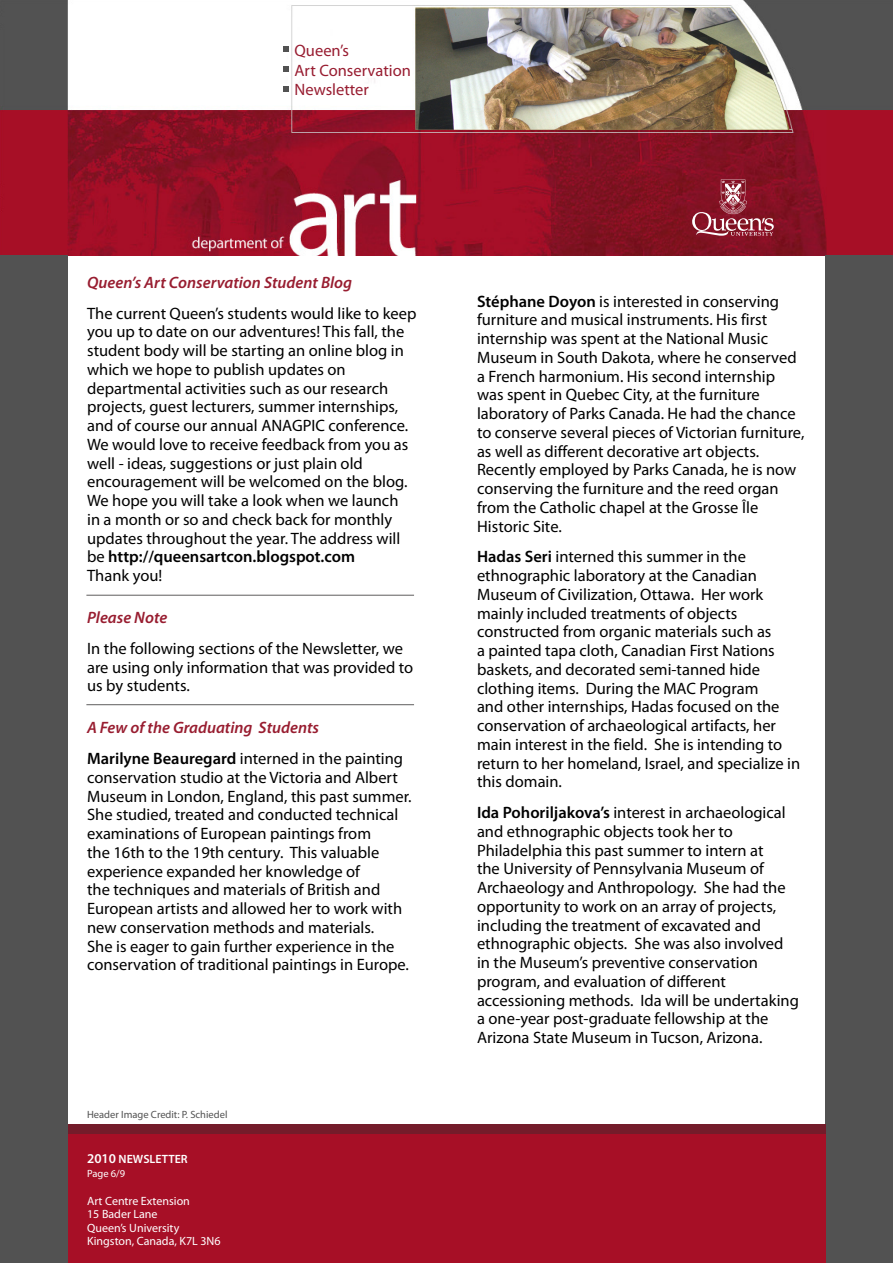
<style>
.page{position:relative;width:893px;height:1263px;background:#fff}
.page>*{position:absolute;margin:0;border:0;box-sizing:border-box;transform-origin:0 0}
.Title_2{font:16.5px/18.8px "Myriad Pro";color:#000}
.Title_2-2{font:italic 600 16.5px "Myriad Pro";color:#981d30}
.Title_2-3{font:16.5px "Myriad Pro";color:#981d31}
.Title_2-4{font:12px "Myriad Pro";color:#fff}
.Title_2-5{font:600 12px "Myriad Pro";color:#fff}
.Title_2-6{font:10.5px "Myriad Pro";color:#525252}
.Title_2-7{font:10.5px "Myriad Pro";color:#fff}
.s1{font-weight:600}
.s2{font-size:13.5px}
</style>
<div class="page">
<img style="left:0;top:0;width:893px;height:255px">
<svg style="left:283px;top:46px;width:6px;height:6px"></svg>
<svg style="left:283px;top:66px;width:6px;height:6px"></svg>
<svg style="left:283px;top:86px;width:6px;height:6px"></svg>
<div style="left:826px;top:255px;width:67px;height:1008px;background:#525252"></div>
<div style="left:66px;top:1125px;width:760px;height:138px;background:#a70f26"></div>
<div style="left:66px;top:1125px;width:760px;height:9px;background:#741c2a"></div>
<svg style="left:692px;top:179px;width:82px;height:57px;background:#993948"></svg>
<div style="left:0;top:255px;width:67px;height:1008px;background:#525252"></div>
<img style="left:415px;top:8px;width:373px;height:122px">
<hr style="left:86px;top:595px;width:328px;height:1px;background:#5e5d5d">
<hr style="left:86px;top:704px;width:328px;height:1px;background:#5e5d5d">
<p class="Title_2-3" style="left:295px;top:40px;width:56px">Queen’s</p>
<p class="Title_2-3" style="left:295px;top:60px;width:118px">Art Conservation</p>
<p class="Title_2-3" style="left:295px;top:80px;width:76px">Newsletter</p>
<p class="Title_2-2" style="left:87px;top:272px;width:267px">Queen’s Art Conservation Student Blog</p>
<p class="Title_2" style="left:87px;top:303px;width:331px">The current Queen’s students would like to keep you up to date on our adventures! This fall, the student body will be starting an online blog in</p>
<p class="Title_2" style="left:87px;top:360px;width:323px">which we hope to publish updates on departmental activities such as our research projects, guest lecturers, summer internships, and of course our annual ANAGPIC conference.<br>We would love to receive feedback from you as</p>
<p class="Title_2" style="left:87px;top:453px;width:322px">well - ideas, suggestions or just plain old encouragement will be welcomed on the blog.<br>We hope you will take a look when we launch in a month or so and check back for monthly updates throughout the year. The address will be <span class="s1">http://queensartcon.blogspot.com</span></p>
<p class="Title_2" style="left:87px;top:566px;width:77px">Thank you!</p>
<p class="Title_2-2" style="left:87px;top:607px;width:82px">Please Note</p>
<p class="Title_2" style="left:87px;top:639px;width:328px">In the following sections of the Newsletter, we are using only information that was provided to us by students.</p>
<p class="Title_2-2" style="left:87px;top:717px;width:234px">A Few of the Graduating Students</p>
<p class="Title_2" style="left:87px;top:749px;width:326px"><span class="s1">Marilyne Beauregard</span> interned in the painting conservation studio at the Victoria and Albert Museum in London, England, this past summer.<br>She studied, treated and conducted technical examinations of European paintings from<br>the 16th to the 19th century. This valuable experience expanded her knowledge of<br>the techniques and materials of British and European artists and allowed her to work with new conservation methods and materials.<br>She is eager to gain further experience in the conservation of traditional paintings in Europe.</p>
<p class="Title_2-6" style="left:87px;top:1107px;width:142px">Header Image Credit: P. Schiedel</p>
<p class="Title_2-5" style="left:87px;top:1151px;width:102px"><span class="s2">2010</span> NEWSLETTER</p>
<p class="Title_2-7" style="left:87px;top:1167px;width:40px">Page 6/9</p>
<p class="Title_2-4" style="left:87px;top:1193px;width:104px">Art Centre Extension</p>
<p class="Title_2-4" style="left:87px;top:1207px;width:72px">15 Bader Lane</p>
<p class="Title_2-4" style="left:87px;top:1220px;width:94px">Queen’s University</p>
<p class="Title_2-4" style="left:87px;top:1234px;width:135px">Kingston, Canada, K7L 3N6</p>
<p class="Title_2" style="left:477px;top:291px;width:329px"><span class="s1">Stéphane Doyon</span> is interested in conserving furniture and musical instruments. His first internship was spent at the National Music Museum in South Dakota, where he conserved a French harmonium. His second internship was spent in Quebec City, at the furniture laboratory of Parks Canada. He had the chance to conserve several pieces of Victorian furniture, as well as different decorative art objects.<br>Recently employed by Parks Canada, he is now conserving the furniture and the reed organ from the Catholic chapel at the Grosse Île Historic Site.</p>
<p class="Title_2" style="left:477px;top:547px;width:325px"><span class="s1">Hadas Seri</span> interned this summer in the ethnographic laboratory at the Canadian Museum of Civilization, Ottawa. Her work mainly included treatments of objects constructed from organic materials such as<br>a painted tapa cloth, Canadian First Nations baskets, and decorated semi-tanned hide clothing items. During the MAC Program<br>and other internships, Hadas focused on the conservation of archaeological artifacts, her main interest in the field. She is intending to return to her homeland, Israel, and specialize in this domain.</p>
<p class="Title_2" style="left:477px;top:803px;width:323px"><span class="s1">Ida Pohoriljakova’s</span> interest in archaeological and ethnographic objects took her to Philadelphia this past summer to intern at<br>the University of Pennsylvania Museum of Archaeology and Anthropology. She had the opportunity to work on an array of projects, including the treatment of excavated and ethnographic objects. She was also involved in the Museum’s preventive conservation program, and evaluation of different accessioning methods. Ida will be undertaking a one-year post-graduate fellowship at the Arizona State Museum in Tucson, Arizona.</p>
</div>
